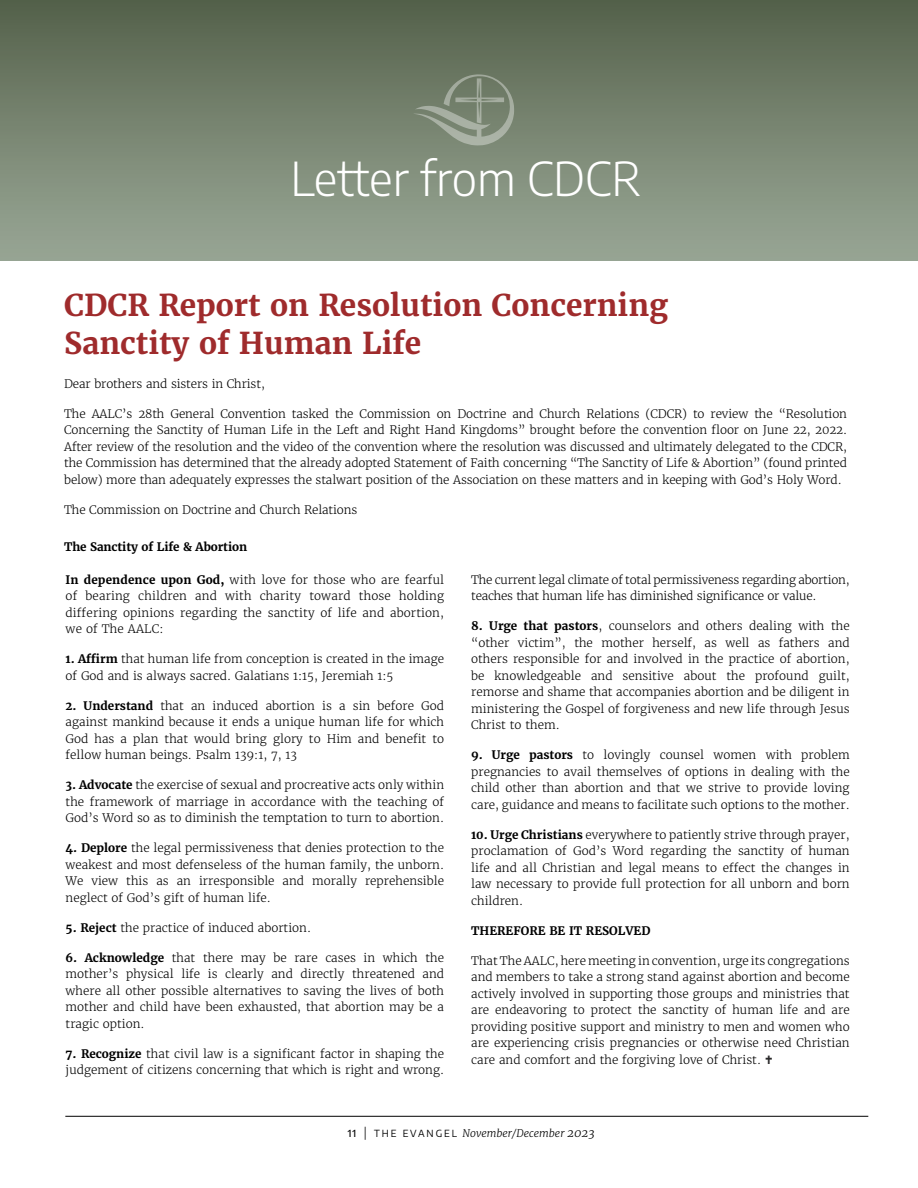
<style>
.page{position:relative;width:918px;height:1188px;background:#fff}
.page>*{position:absolute;margin:0;border:0;box-sizing:border-box;transform-origin:0 0}
.t1{font:300 46.5px "Encode Sans";color:#fff}
.t2{font:700 30px/37.5px "Merriweather";color:#9f2b2c}
.t3{font:300 11.7px/16.5px "Merriweather";color:#000;text-align:justify}
.t4{font:300 11.7px/16.5px "Merriweather";letter-spacing:-.02em;color:#000}
.t5{font:700 11.7px "Merriweather";letter-spacing:-.01em;color:#000}
.t6{font:italic 300 10.5px "Merriweather";color:#000}
.s1{font-weight:700}
.s2{font-family:"Encode Sans";font-weight:500;font-style:normal;font-size:9.75px}
.s3{font-family:"Encode Sans";font-weight:400;font-style:normal;font-size:12.6px}
.s4{font-family:"Encode Sans";font-weight:400;font-style:normal;font-size:9.75px}
.s5{font-size:12px}
</style>
<div class="page">
<hr style="left:65px;top:1116px;width:803px;height:1px;background:#000">
<div style="left:0;top:0;width:918px;height:260px;background:linear-gradient(to bottom,#55624b,#9aa796)"></div>
<svg style="left:413px;top:74px;width:101px;height:72px;background:#808b79"></svg>
<h1 class="t1" style="left:290px;top:147px;width:353px">Letter from CDCR</h1>
<h2 class="t2" style="left:64px;top:287px;width:605px">CDCR Report on Resolution Concerning<br>Sanctity of Human Life</h2>
<p class="t3" style="left:64px;top:375px;width:202px">Dear brothers and sisters in Christ,</p>
<p class="t3" style="left:64px;top:405px;width:784px">The AALC’s 28th General Convention tasked the Commission on Doctrine and Church Relations (CDCR) to review the “Resolution Concerning the Sanctity of Human Life in the Left and Right Hand Kingdoms” brought before the convention floor on June 22, 2022.<br>After review of the resolution and the video of the convention where the resolution was discussed and ultimately delegated to the CDCR, the Commission has determined that the already adopted Statement of Faith concerning “The Sanctity of Life &amp; Abortion” (found printed below) more than adequately expresses the stalwart position of the Association on these matters and in keeping with God’s Holy Word.</p>
<p class="t3" style="left:64px;top:501px;width:295px">The Commission on Doctrine and Church Relations</p>
<p class="t5" style="left:64px;top:540px;width:184px">The Sanctity of Life &amp; Abortion</p>
<p class="t3" style="left:66px;top:571px;width:380px"><span class="s1">In dependence upon God,</span> with love for those who are fearful of bearing children and with charity toward those holding differing opinions regarding the sanctity of life and abortion, we of The AALC:</p>
<p class="t3" style="left:66px;top:651px;width:380px"><span class="s1">1. Affirm</span> that human life from conception is created in the image of God and is always sacred. Galatians 1:15, Jeremiah 1:5</p>
<p class="t3" style="left:66px;top:697px;width:380px"><span class="s1">2. Understand</span> that an induced abortion is a sin before God against mankind because it ends a unique human life for which God has a plan that would bring glory to Him and benefit to fellow human beings. Psalm 139:1, 7, 13</p>
<p class="t3" style="left:66px;top:777px;width:380px"><span class="s1">3. Advocate</span> the exercise of sexual and procreative acts only within the framework of marriage in accordance with the teaching of God’s Word so as to diminish the temptation to turn to abortion.</p>
<p class="t3" style="left:66px;top:840px;width:380px"><span class="s1">4. Deplore</span> the legal permissiveness that denies protection to the weakest and most defenseless of the human family, the unborn.<br>We view this as an irresponsible and morally reprehensible neglect of God’s gift of human life.</p>
<p class="t3" style="left:66px;top:919px;width:247px"><span class="s1">5. Reject</span> the practice of induced abortion.</p>
<p class="t3" style="left:66px;top:949px;width:380px"><span class="s1">6. Acknowledge</span> that there may be rare cases in which the mother’s physical life is clearly and directly threatened and where all other possible alternatives to saving the lives of both mother and child have been exhausted, that abortion may be a tragic option.</p>
<p class="t3" style="left:66px;top:1045px;width:380px"><span class="s1">7. Recognize</span> that civil law is a significant factor in shaping the judgement of citizens concerning that which is right and wrong.</p>
<p class="t4" style="left:471px;top:571px;width:380px">The current legal climate of total permissiveness regarding abortion, teaches that human life has diminished significance or value.</p>
<p class="t3" style="left:471px;top:618px;width:380px"><span class="s1">8. Urge that pastors</span>, counselors and others dealing with the “other victim”, the mother herself, as well as fathers and others responsible for and involved in the practice of abortion, be knowledgeable and sensitive about the profound guilt, remorse and shame that accompanies abortion and be diligent in ministering the Gospel of forgiveness and new life through Jesus Christ to them.</p>
<p class="t3" style="left:471px;top:747px;width:380px"><span class="s1">9. Urge pastors</span> to lovingly counsel women with problem pregnancies to avail themselves of options in dealing with the child other than abortion and that we strive to provide loving care, guidance and means to facilitate such options to the mother.</p>
<p class="t3" style="left:471px;top:826px;width:380px"><span class="s1">10. Urge Christians</span> everywhere to patiently strive through prayer, proclamation of God’s Word regarding the sanctity of human life and all Christian and legal means to effect the changes in law necessary to provide full protection for all unborn and born children.</p>
<p class="t5" style="left:471px;top:923px;width:181px">THEREFORE BE IT RESOLVED</p>
<p class="t3" style="left:471px;top:952px;width:380px">That The AALC, here meeting in convention, urge its congregations and members to take a strong stand against abortion and become actively involved in supporting those groups and ministries that are endeavoring to protect the sanctity of human life and are providing positive support and ministry to men and women who are experiencing crisis pregnancies or otherwise need Christian care and comfort and the forgiving love of Christ.</p>
<p class="t6" style="left:348px;top:1127px;width:249px"><span class="s2">11</span> <span class="s3">|</span> <span class="s4">T H E E VA N G E L</span> November/December <span class="s5">2023</span></p>
</div>
